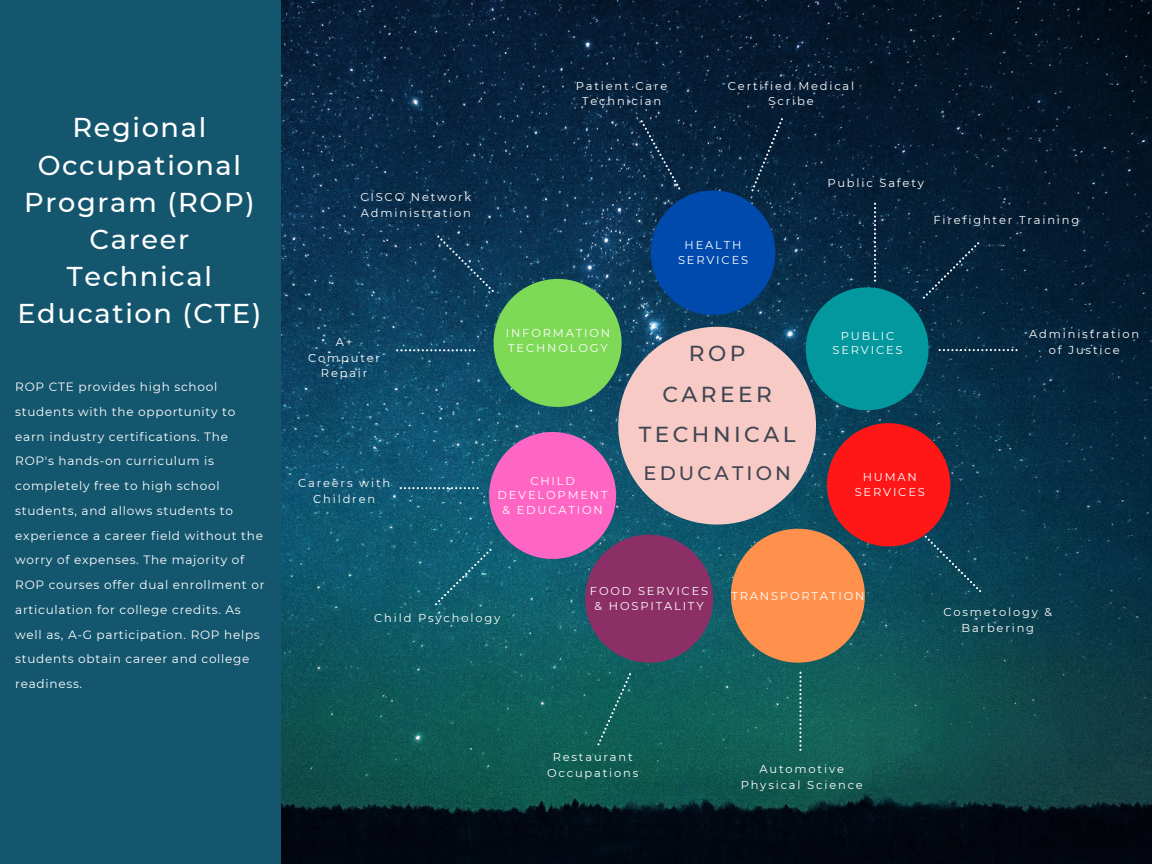
<style>
.page{position:relative;width:1152px;height:864px;background:#fff}
.page>*{position:absolute;margin:0;border:0;box-sizing:border-box;transform-origin:0 0}
.t1{font:500 27.15px/37.2px "Montserrat";letter-spacing:.06em;color:#fff;text-align:center}
.t2{font:500 21.6px "Montserrat";letter-spacing:.16em;color:#3f4652}
.t3{font:500 19.5px "Montserrat";letter-spacing:.16em;color:#3f4652}
.t4{font:12px/24.8px "Montserrat";letter-spacing:.06em;color:#fff}
.t5{font:11.4px/15.8px "Montserrat";letter-spacing:.16em;color:#fff;text-align:center}
</style>
<div class="page">
<img style="left:281px;top:0;width:871px;height:864px">
<svg style="left:597px;top:673px;width:34px;height:73px;background:#15645d"></svg>
<svg style="left:799px;top:672px;width:3px;height:79px"></svg>
<div style="left:0;top:0;width:281px;height:864px;background:#13566e"></div>
<svg style="left:396px;top:118px;width:622px;height:545px;background:#455767"></svg>
<p class="t1" style="left:24px;top:109px;width:232px">Regional<br>Occupational<br>Program (ROP)</p>
<p class="t1" style="left:17px;top:220px;width:245px">Career<br>Technical<br>Education (CTE)</p>
<p class="t4" style="left:15px;top:375px;width:251px">ROP CTE provides high school students with the opportunity to earn industry certifications. The<br>ROP's hands-on curriculum is completely free to high school students, and allows students to experience a career field without the worry of expenses. The majority of<br>ROP courses offer dual enrollment or articulation for college credits. As well as, A-G participation. ROP helps students obtain career and college readiness.</p>
<p class="t5" style="left:576px;top:78px;width:93px">Patient Care<br>Technician</p>
<p class="t5" style="left:728px;top:78px;width:128px">Certified Medical<br>Scribe</p>
<p class="t5" style="left:360px;top:189px;width:113px;text-align:left">CISCO Network<br>Administration</p>
<p class="t5" style="left:308px;top:334px;width:73px">A+<br>Computer<br>Repair</p>
<p class="t5" style="left:298px;top:475px;width:94px">Careers with<br>Children</p>
<p class="t5" style="left:506px;top:326px;width:106px;line-height:14.7px;text-align:left">INFORMATION<br>TECHNOLOGY</p>
<p class="t5" style="left:498px;top:473px;width:112px;line-height:14.7px">CHILD<br>DEVELOPMENT &amp; EDUCATION</p>
<p class="t5" style="left:678px;top:238px;width:72px;line-height:14.7px">HEALTH<br>SERVICES</p>
<p class="t2" style="left:689px;top:340px;width:58px">ROP</p>
<p class="t2" style="left:662px;top:381px;width:111px">CAREER</p>
<p class="t2" style="left:639px;top:421px;width:158px">TECHNICAL</p>
<p class="t3" style="left:644px;top:462px;width:149px">EDUCATION</p>
<p class="t5" style="left:827px;top:175px;width:98px">Public Safety</p>
<p class="t5" style="left:934px;top:212px;width:147px">Firefighter Training</p>
<p class="t5" style="left:832px;top:328px;width:72px;line-height:14.7px">PUBLIC<br>SERVICES</p>
<p class="t5" style="left:1029px;top:326px;width:112px">Administration of Justice</p>
<p class="t5" style="left:855px;top:470px;width:72px;line-height:14.7px">HUMAN<br>SERVICES</p>
<p class="t5" style="left:374px;top:610px;width:128px">Child Psychology</p>
<p class="t5" style="left:590px;top:584px;width:120px;line-height:14.7px">FOOD SERVICES &amp; HOSPITALITY</p>
<p class="t5" style="left:731px;top:588px;width:135px">TRANSPORTATION</p>
<p class="t5" style="left:943px;top:604px;width:110px">Cosmetology &amp;<br>Barbering</p>
<p class="t5" style="left:547px;top:749px;width:93px">Restaurant<br>Occupations</p>
<p class="t5" style="left:741px;top:761px;width:124px">Automotive<br>Physical Science</p>
</div>
